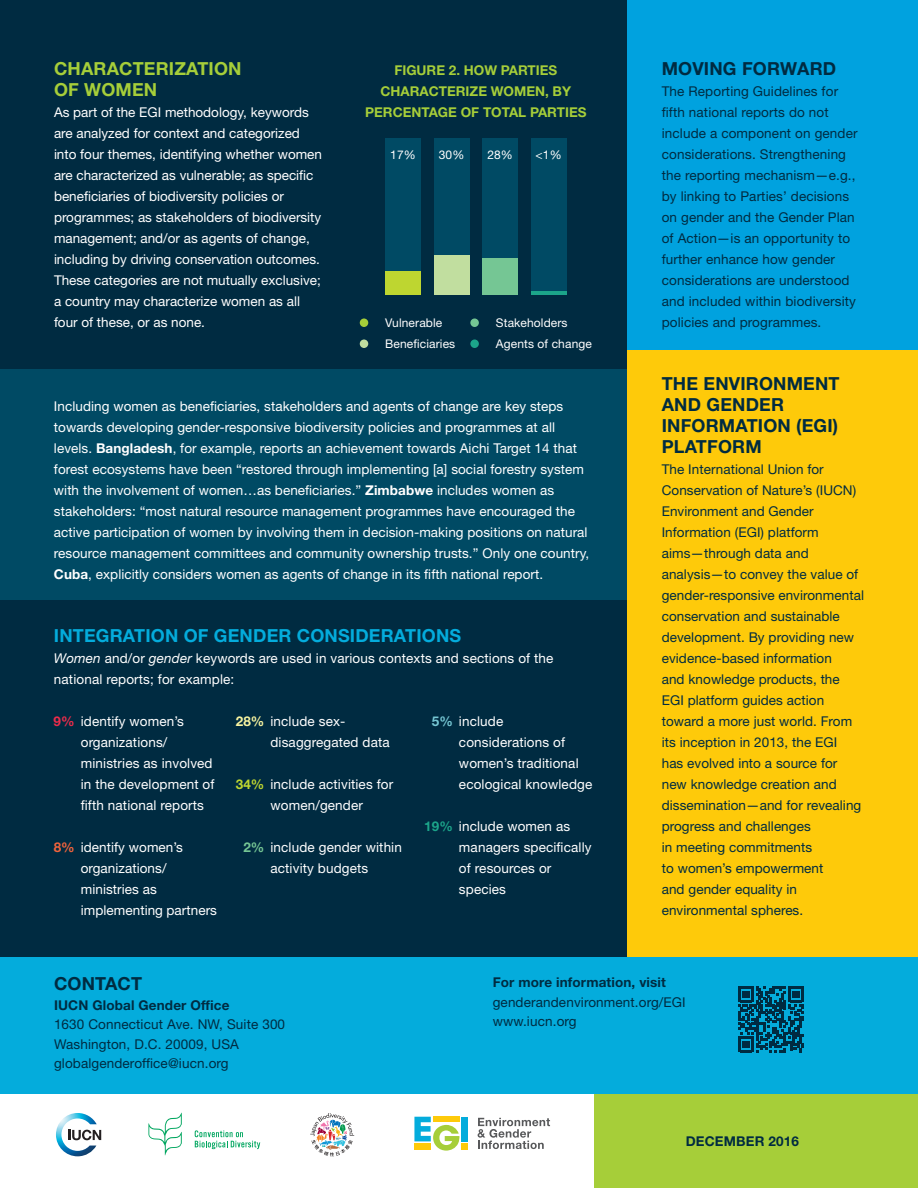
<style>
.page{position:relative;width:918px;height:1188px;background:#004a64}
.page>*{position:absolute;margin:0;border:0;box-sizing:border-box;transform-origin:0 0}
.t1{font:700 18px/21px "Helvetica Neue LT Std";letter-spacing:.01em;color:#002b41}
.t2{font:700 18px "Helvetica Neue LT Std";letter-spacing:.01em;color:#04acdc}
.t3{font:700 18px/21px "Helvetica Neue LT Std";letter-spacing:.01em;color:#a6ce39}
.t4{font:13.5px/21px "Helvetica Neue LT Std";letter-spacing:.005em;color:#fff}
.t5{font:13.5px/21px "Helvetica Neue LT Std";letter-spacing:.005em;color:#002b41}
.t6{font:700 13.5px/21px "Helvetica Neue LT Std";color:#a6ce39;text-align:center}
.t7{font:700 13.5px "Helvetica Neue LT Std";letter-spacing:.01em;color:#002b41}
.t8{font:12px/21px "Helvetica Neue LT Std";letter-spacing:.01em;color:#fff}
.s1{font-weight:700}
.s2{font-style:italic}
.s3{font-weight:700;color:#ed2c4b}
.s4{font-weight:700;color:#f1633c}
.s5{font-weight:700;color:#f8f4a0}
.s6{font-weight:700;color:#bed630}
.s7{font-weight:700;color:#75c694}
.s8{font-weight:700;color:#76c7d4}
.s9{font-weight:700;color:#1ca58a}
</style>
<div class="page">
<div style="left:0;top:1062px;width:918px;height:126px;background:#a6ce39"></div>
<div style="left:0;top:1062px;width:594px;height:126px;background:#fff"></div>
<div style="left:0;top:0;width:918px;height:369px;background:#002b41"></div>
<div style="left:0;top:600px;width:918px;height:388px;background:#002b41"></div>
<div style="left:628px;top:0;width:290px;height:1094px;background:#feca0a"></div>
<div style="left:0;top:957px;width:918px;height:137px;background:#04acdc"></div>
<div style="left:628px;top:0;width:290px;height:350px;background:#00a2df"></div>
<div style="left:385px;top:138px;width:36px;height:157px;background:#004a64"></div>
<div style="left:385px;top:271px;width:36px;height:24px;background:#bed630"></div>
<div style="left:434px;top:138px;width:35px;height:157px;background:#004a64"></div>
<div style="left:434px;top:256px;width:35px;height:39px;background:#c1de9f"></div>
<div style="left:482px;top:138px;width:36px;height:157px;background:#004a64"></div>
<div style="left:482px;top:258px;width:36px;height:37px;background:#75c694"></div>
<div style="left:531px;top:138px;width:36px;height:157px;background:#004a64"></div>
<hr style="left:531px;top:291px;width:36px;height:4px;background:#1ca58a">
<div style="left:470px;top:318px;width:9px;height:9px;background:#75c694;border-radius:50%"></div>
<div style="left:470px;top:339px;width:9px;height:9px;background:#1ca58a;border-radius:50%"></div>
<div style="left:360px;top:318px;width:8px;height:9px;background:#a6ce39;border-radius:50%"></div>
<div style="left:360px;top:339px;width:8px;height:9px;background:#c1de9f;border-radius:50%"></div>
<svg style="left:738px;top:987px;width:66px;height:65px"></svg>
<svg style="left:414px;top:1117px;width:54px;height:34px"></svg>
<div style="left:462px;top:1117px;width:6px;height:24px;background:#04acdc"></div>
<div style="left:414px;top:1144px;width:17px;height:6px;background:#feca0a"></div>
<div style="left:433px;top:1117px;width:26px;height:5px;background:#feca0a"></div>
<svg style="left:478px;top:1118px;width:72px;height:31px"></svg>
<img style="left:56px;top:1113px;width:41px;height:43px">
<svg style="left:68px;top:1130px;width:33px;height:10px"></svg>
<svg style="left:310px;top:1113px;width:44px;height:43px"></svg>
<svg style="left:148px;top:1113px;width:34px;height:42px"></svg>
<svg style="left:195px;top:1130px;width:65px;height:19px"></svg>
<h1 class="t3" style="left:54px;top:58px;width:189px">CHARACTERIZATION<br>OF WOMEN</h1>
<p class="t4" style="left:54px;top:102px;width:270px">As part of the EGI methodology, keywords are analyzed for context and categorized into four themes, identifying whether women are characterized as vulnerable; as specific beneficiaries of biodiversity policies or programmes; as stakeholders of biodiversity management; and/or as agents of change, including by driving conservation outcomes.<br>These categories are not mutually exclusive; a country may characterize women as all four of these, or as none.</p>
<p class="t6" style="left:365px;top:59px;width:223px">FIGURE 2. HOW PARTIES<br>CHARACTERIZE WOMEN, BY<br>PERCENTAGE OF TOTAL PARTIES</p>
<h1 class="t1" style="left:662px;top:58px;width:176px">MOVING FORWARD</h1>
<p class="t5" style="left:662px;top:81px;width:197px">The Reporting Guidelines for fifth national reports do not include a component on gender considerations. Strengthening the reporting mechanism—e.g., by linking to Parties’ decisions on gender and the Gender Plan of Action—is an opportunity to further enhance how gender considerations are understood and included within biodiversity policies and programmes.</p>
<p class="t8" style="left:390px;top:144px;width:27px">17%</p>
<p class="t8" style="left:439px;top:144px;width:27px">30%</p>
<p class="t8" style="left:487px;top:144px;width:27px">28%</p>
<p class="t8" style="left:536px;top:144px;width:28px">&lt;1%</p>
<p class="t8" style="left:496px;top:312px;width:98px">Stakeholders<br>Agents of change</p>
<p class="t8" style="left:385px;top:312px;width:71px">Vulnerable<br>Beneficiaries</p>
<p class="t4" style="left:54px;top:396px;width:537px">Including women as beneficiaries, stakeholders and agents of change are key steps towards developing gender-responsive biodiversity policies and programmes at all levels. <span class="s1">Bangladesh</span>, for example, reports an achievement towards Aichi Target 14 that forest ecosystems have been “restored through implementing [a] social forestry system with the involvement of women…as beneficiaries.” <span class="s1">Zimbabwe</span> includes women as stakeholders: “most natural resource management programmes have encouraged the active participation of women by involving them in decision-making positions on natural resource management committees and community ownership trusts.” Only one country, <span class="s1">Cuba</span>, explicitly considers women as agents of change in its fifth national report.</p>
<h1 class="t2" style="left:54px;top:624px;width:409px">INTEGRATION OF GENDER CONSIDERATIONS</h1>
<p class="t4" style="left:54px;top:648px;width:501px"><span class="s2">Women</span> and/or <span class="s2">gender</span> keywords are used in various contexts and sections of the national reports; for example:</p>
<p class="t4" style="left:81px;top:711px;width:135px;text-indent:-27px"><span class="s3">9%</span> identify women’s organizations/ ministries as involved in the development of fifth national reports</p>
<p class="t4" style="left:81px;top:837px;width:138px;text-indent:-27px"><span class="s4">8%</span> identify women’s organizations/ ministries as implementing partners</p>
<p class="t4" style="left:270px;top:711px;width:121px;text-indent:-35px"><span class="s5">28%</span> include sex&shy;disaggregated data</p>
<p class="t4" style="left:236px;top:774px;width:159px;text-align:center"><span class="s6">34%</span> include activities for women/gender</p>
<p class="t4" style="left:243px;top:837px;width:160px;text-align:center"><span class="s7">2%</span> include gender within activity budgets</p>
<p class="t4" style="left:459px;top:711px;width:135px;text-indent:-27px"><span class="s8">5%</span> include considerations of women’s traditional ecological knowledge</p>
<p class="t4" style="left:459px;top:816px;width:134px;text-indent:-35px"><span class="s9">19%</span> include women as managers specifically of resources or species</p>
<h1 class="t1" style="left:662px;top:373px;width:179px">THE ENVIRONMENT<br>AND GENDER<br>INFORMATION (EGI)<br>PLATFORM</h1>
<p class="t5" style="left:662px;top:459px;width:204px">The International Union for<br>Conservation of Nature’s (IUCN)<br>Environment and Gender<br>Information (EGI) platform aims—through data and analysis—to convey the value of gender-responsive environmental conservation and sustainable development. By providing new evidence-based information<br>and knowledge products, the<br>EGI platform guides action toward a more just world. From its inception in 2013, the EGI<br>has evolved into a source for new knowledge creation and dissemination—and for revealing progress and challenges<br>in meeting commitments<br>to women’s empowerment<br>and gender equality in environmental spheres.</p>
<h1 class="t1" style="left:54px;top:973px;width:90px">CONTACT</h1>
<p class="t7" style="left:54px;top:997px;width:177px">IUCN Global Gender Office</p>
<p class="t5" style="left:54px;top:1015px;width:233px;line-height:19.5px">1630 Connecticut Ave. NW, Suite 300<br>Washington, D.C. 20009, USA globalgenderoffice@iucn.org</p>
<p class="t7" style="left:493px;top:974px;width:175px">For more information, visit</p>
<p class="t5" style="left:493px;top:992px;width:195px;line-height:19.5px">genderandenvironment.org/EGI www.iucn.org</p>
<p class="t7" style="left:686px;top:1133px;width:115px">DECEMBER 2016</p>
</div>
